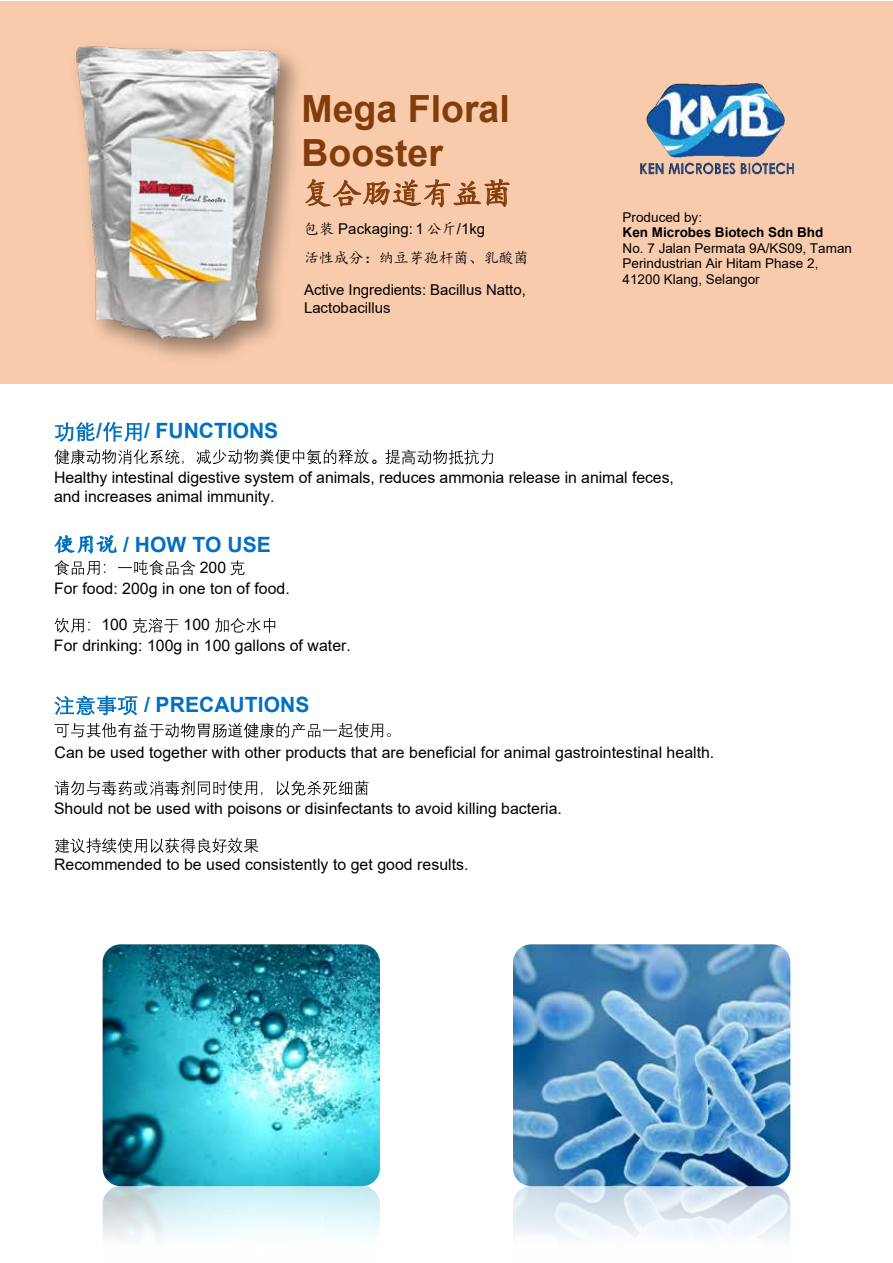
<style>
.page{position:relative;width:893px;height:1263px;background:#fff}
.page>*{position:absolute;margin:0;border:0;box-sizing:border-box;transform-origin:0 0}
.t1{font:700 37.5px/43.2px "Arial";color:#843c0b}
.t2{font:30px "Kai Ti";color:#843c0b}
.t3{font:700 21px "Arial";color:#0070c0}
.t4{font:15.9px/20.9px "Arial";color:#000}
.t5{font:15px/18px "Arial";color:#000}
.t6{font:15px "Kai Ti";color:#000}
.t7{font:13.5px/15.5px "Arial";color:#000}
.t8{font:700 13.5px "Arial";color:#000}
.s1{font-family:"Kai Ti"}
.s2{font-family:"Kai Ti";font-weight:400}
</style>
<div class="page">
<div style="left:0;top:1px;width:893px;height:383px;background:#f8cbad"></div>
<svg style="left:55px;top:422px;width:40px;height:20px"></svg>
<svg style="left:103px;top:422px;width:39px;height:20px"></svg>
<svg style="left:54px;top:535px;width:63px;height:19px"></svg>
<svg style="left:54px;top:560px;width:141px;height:15px"></svg>
<svg style="left:230px;top:560px;width:15px;height:15px"></svg>
<svg style="left:54px;top:618px;width:36px;height:15px"></svg>
<svg style="left:133px;top:618px;width:45px;height:15px"></svg>
<svg style="left:215px;top:618px;width:60px;height:15px"></svg>
<svg style="left:55px;top:695px;width:82px;height:20px"></svg>
<svg style="left:55px;top:723px;width:336px;height:15px"></svg>
<svg style="left:55px;top:780px;width:313px;height:16px"></svg>
<svg style="left:55px;top:838px;width:203px;height:15px"></svg>
<img style="left:640px;top:83px;width:155px;height:92px">
<svg style="left:312px;top:179px;width:198px;height:29px"></svg>
<svg style="left:54px;top:449px;width:322px;height:15px"></svg>
<svg style="left:385px;top:450px;width:108px;height:14px"></svg>
<img style="left:134px;top:51px;width:178px;height:307px">
<img style="left:74px;top:46px;width:205px;height:299px">
<img style="left:103px;top:944px;width:277px;height:295px">
<img style="left:513px;top:944px;width:277px;height:295px">
<h1 class="t1" style="left:302px;top:91px;width:210px">Mega Floral<br>Booster</h1>
<h2 class="t2" style="left:302px;top:178px;width:212px">复合肠道有益菌</h2>
<p class="t5" style="left:304px;top:221px;width:182px"><span class="s1">包装</span> Packaging: 1 <span class="s1">公斤</span>/1kg</p>
<p class="t6" style="left:304px;top:250px;width:226px">活性成分：纳豆芽孢杆菌、乳酸菌</p>
<p class="t5" style="left:304px;top:282px;width:223px">Active Ingredients: Bacillus Natto,<br>Lactobacillus</p>
<p class="t7" style="left:623px;top:211px;width:81px">Produced by:</p>
<p class="t8" style="left:623px;top:227px;width:202px">Ken Microbes Biotech Sdn Bhd</p>
<p class="t7" style="left:623px;top:242px;width:231px">No. 7 Jalan Permata 9A/KS09, Taman<br>Perindustrian Air Hitam Phase 2,<br>41200 Klang, Selangor</p>
<h3 class="t3" style="left:96px;top:423px;width:7px">/</h3>
<h3 class="t3" style="left:144px;top:423px;width:136px">/ FUNCTIONS</h3>
<p class="t4" style="left:54px;top:469px;width:622px;line-height:19px">Healthy intestinal digestive system of animals, reduces ammonia release in animal feces, and increases animal immunity.</p>
<h3 class="t3" style="left:54px;top:536px;width:218px"><span class="s2">使用说</span> / HOW TO USE</h3>
<p class="t4" style="left:54px;top:558px;width:237px;text-indent:146px">200<br>For food: 200g in one ton of food.</p>
<p class="t4" style="left:101px;top:616px;width:28px">100</p>
<p class="t4" style="left:54px;top:616px;width:298px;text-indent:130px">100<br>For drinking: 100g in 100 gallons of water.</p>
<h3 class="t3" style="left:144px;top:697px;width:167px">/ PRECAUTIONS</h3>
<p class="t4" style="left:55px;top:743px;width:661px">Can be used together with other products that are beneficial for animal gastrointestinal health.</p>
<p class="t4" style="left:54px;top:799px;width:510px">Should not be used with poisons or disinfectants to avoid killing bacteria.</p>
<p class="t4" style="left:54px;top:856px;width:416px">Recommended to be used consistently to get good results.</p>
</div>
